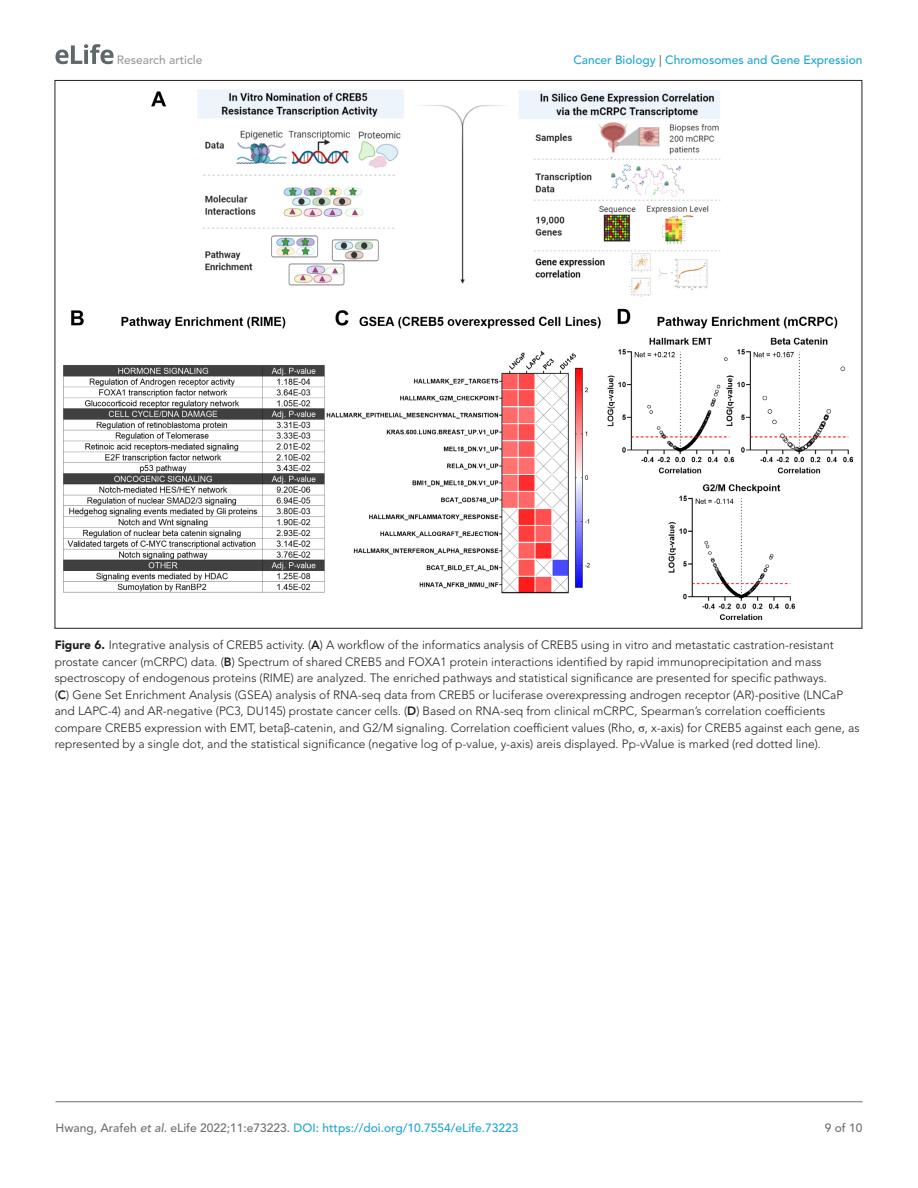
<style>
.page{position:relative;width:918px;height:1188px;background:#fff}
.page>*{position:absolute;margin:0;border:0;box-sizing:border-box;transform-origin:0 0}
.t1{font:300 12px/16.5px "Avenir LT Std";color:#231f20}
.t2{font:500 12px "Avenir LT Std";color:#1ea4d7}
.t3{font:500 12px "Avenir LT Std";color:#9a9a9a}
.t4{font:500 12px "Avenir LT Std";color:#6e6e70}
.s1{color:#6e6e70}
.s2{font-weight:900}
.s3{font-weight:800}
.s4{font-family:"Segoe UI"}
.s5{font-family:"Times New Roman";font-weight:400}
.s6{font-style:italic;color:#6e6e70}
</style>
<div class="page">
<svg style="left:55px;top:44px;width:59px;height:20px"></svg>
<hr style="left:56px;top:1101px;width:806px;height:1px;background:#6e6e70">
<img style="left:64px;top:90px;width:789px;height:529px">
<p class="t3" style="left:117px;top:53px;width:87px">Research article</p>
<p class="t2" style="left:573px;top:53px;width:291px">Cancer Biology <span class="s1">|</span> Chromosomes and Gene Expression</p>
<p class="t1" style="left:55px;top:637px;width:806px"><span class="s2">Figure 6.</span> Integrative analysis of CREB5 activity. (<span class="s3">A</span>) A workflow of the informatics analysis of CREB5 using in vitro and metastatic castration-resistant prostate cancer (mCRPC) data. (<span class="s3">B</span>) Spectrum of shared CREB5 and FOXA1 protein interactions identified by rapid immunoprecipitation and mass spectroscopy of endogenous proteins (RIME) are analyzed. The enriched pathways and statistical significance are presented for specific pathways.<br>(<span class="s3">C</span>) Gene Set Enrichment Analysis (GSEA) analysis of RNA-seq data from CREB5 or luciferase overexpressing androgen receptor (AR)-positive (LNCaP and LAPC-4) and AR-negative (PC3, DU145) prostate cancer cells. (<span class="s3">D</span>) Based on RNA-seq from clinical mCRPC, Spearman’s correlation coefficients compare CREB5 expression with EMT, beta<span class="s4">β</span>-catenin, and G2/M signaling. Correlation coefficient values (Rho, <span class="s5">σ</span>, x-axis) for CREB5 against each gene, as represented by a single dot, and the statistical significance (negative log of p-value, y-axis) areis displayed. Pp-vValue is marked (red dotted line).</p>
<p class="t2" style="left:56px;top:1121px;width:465px"><span class="s1">Hwang, Arafeh</span> <span class="s6">et al</span><span class="s1">. eLife 2022;11:e73223.</span> DOI: https://doi.org/10.7554/eLife.73223</p>
<p class="t4" style="left:825px;top:1121px;width:39px">9 of 10</p>
</div>
